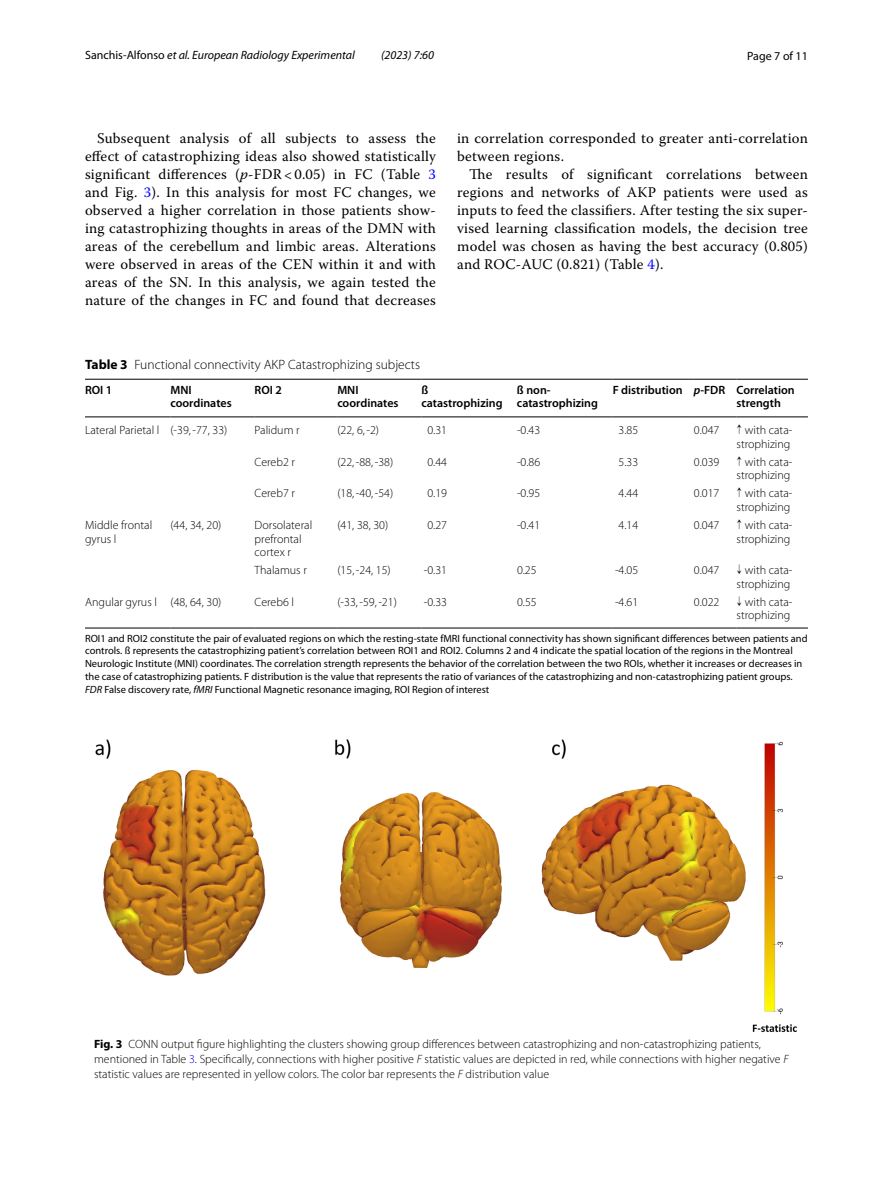
<style>
.page{position:relative;width:893px;height:1187px;background:#fff}
.page>*{position:absolute;margin:0;border:0;box-sizing:border-box;transform-origin:0 0}
.t1{font:14.7px/18px "Warnock Pro";letter-spacing:.015em;color:#000;text-align:justify}
.t2{font:300 13.5px "Myriad Pro";color:#000}
.t3{font:300 12px/13.5px "Myriad Pro";color:#000}
.t4{font:600 12px/13.5px "Myriad Pro";color:#000}
.t5{font:italic 12px "Myriad Pro";color:#000}
.t6{font:12px "Myriad Pro";color:#000}
.t7{font:10.5px/12.8px "Myriad Pro";color:#000}
.s1{font-style:normal}
.s2{font-style:italic}
.s3{color:#00f}
.s4{font-weight:700}
.s5{font-family:"Code 2000";font-weight:400}
</style>
<div class="page">
<hr style="left:85px;top:379px;width:85px;height:1px;background:#000">
<hr style="left:85px;top:416px;width:85px;height:1px;background:#000">
<hr style="left:170px;top:379px;width:85px;height:1px;background:#000">
<hr style="left:170px;top:416px;width:85px;height:1px;background:#000">
<hr style="left:255px;top:379px;width:82px;height:1px;background:#000">
<hr style="left:255px;top:416px;width:82px;height:1px;background:#000">
<hr style="left:337px;top:379px;width:84px;height:1px;background:#000">
<hr style="left:337px;top:416px;width:84px;height:1px;background:#000">
<hr style="left:421px;top:379px;width:96px;height:1px;background:#000">
<hr style="left:421px;top:416px;width:96px;height:1px;background:#000">
<hr style="left:517px;top:379px;width:96px;height:1px;background:#000">
<hr style="left:517px;top:416px;width:96px;height:1px;background:#000">
<hr style="left:613px;top:379px;width:81px;height:1px;background:#000">
<hr style="left:613px;top:416px;width:81px;height:1px;background:#000">
<hr style="left:694px;top:379px;width:42px;height:1px;background:#000">
<hr style="left:694px;top:416px;width:42px;height:1px;background:#000">
<hr style="left:736px;top:379px;width:72px;height:1px;background:#000">
<hr style="left:736px;top:416px;width:72px;height:1px;background:#000">
<hr style="left:85px;top:627px;width:85px;height:1px;background:#000">
<hr style="left:170px;top:627px;width:85px;height:1px;background:#000">
<hr style="left:255px;top:627px;width:82px;height:1px;background:#000">
<hr style="left:337px;top:627px;width:84px;height:1px;background:#000">
<hr style="left:421px;top:627px;width:96px;height:1px;background:#000">
<hr style="left:517px;top:627px;width:96px;height:1px;background:#000">
<hr style="left:613px;top:627px;width:81px;height:1px;background:#000">
<hr style="left:694px;top:627px;width:42px;height:1px;background:#000">
<hr style="left:736px;top:627px;width:72px;height:1px;background:#000">
<img style="left:96px;top:739px;width:701px;height:293px">
<p class="t5" style="left:85px;top:48px;width:271px"><span class="s1">Sanchis‑Alfonso</span> et al. European Radiology Experimental</p>
<p class="t5" style="left:381px;top:48px;width:54px">(2023) 7:60</p>
<p class="t6" style="left:747px;top:48px;width:62px">Page 7 of 11</p>
<p class="t1" style="left:85px;top:128px;width:352px;text-indent:12px">Subsequent analysis of all subjects to assess the effect of catastrophizing ideas also showed statistically significant differences (<span class="s2">p</span>-FDR&lt; 0.05) in FC (Table <span class="s3">3 </span>and Fig. <span class="s3">3</span>). In this analysis for most FC changes, we observed a higher correlation in those patients show&shy;ing catastrophizing thoughts in areas of the DMN with areas of the cerebellum and limbic areas. Alterations were observed in areas of the CEN within it and with areas of the SN. In this analysis, we again tested the nature of the changes in FC and found that decreases</p>
<p class="t1" style="left:457px;top:128px;width:352px">in correlation corresponded to greater anti-correlation between regions.</p>
<p class="t1" style="left:457px;top:164px;width:352px;text-indent:12px">The results of significant correlations between regions and networks of AKP patients were used as inputs to feed the classifiers. After testing the six super&shy;vised learning classification models, the decision tree model was chosen as having the best accuracy (0.805) and ROC-AUC (0.821) (Table <span class="s3">4</span>).</p>
<p class="t2" style="left:85px;top:357px;width:337px"><span class="s4">Table 3</span> Functional connectivity AKP Catastrophizing subjects</p>
<p class="t4" style="left:85px;top:382px;width:29px">ROI 1</p>
<p class="t4" style="left:170px;top:382px;width:63px">MNI coordinates</p>
<p class="t4" style="left:255px;top:382px;width:29px">ROI 2</p>
<p class="t4" style="left:337px;top:382px;width:63px">MNI coordinates</p>
<p class="t4" style="left:422px;top:382px;width:83px">ß catastrophizing</p>
<p class="t4" style="left:517px;top:382px;width:83px">ß non&shy;catastrophizing</p>
<p class="t4" style="left:736px;top:382px;width:60px;text-indent:-124px">F distribution <span class="s2">p</span>-FDR Correlation strength</p>
<p class="t3" style="left:85px;top:423px;width:144px">Lateral Parietal l (-39, -77, 33)</p>
<p class="t3" style="left:255px;top:423px;width:47px">Palidum r</p>
<p class="t3" style="left:337px;top:423px;width:43px">(22, 6, -2)</p>
<p class="t3" style="left:427px;top:423px;width:21px">0.31</p>
<p class="t3" style="left:517px;top:423px;width:25px">-0.43</p>
<p class="t3" style="left:618px;top:423px;width:21px">3.85</p>
<p class="t3" style="left:694px;top:423px;width:27px">0.047</p>
<p class="t3" style="left:736px;top:423px;width:57px"><span class="s5">↑</span> with cata‑ strophizing</p>
<p class="t3" style="left:255px;top:455px;width:42px">Cereb2 r</p>
<p class="t3" style="left:337px;top:455px;width:57px">(22, -88, -38)</p>
<p class="t3" style="left:427px;top:455px;width:21px">0.44</p>
<p class="t3" style="left:517px;top:455px;width:25px">-0.86</p>
<p class="t3" style="left:618px;top:455px;width:21px">5.33</p>
<p class="t3" style="left:694px;top:455px;width:27px">0.039</p>
<p class="t3" style="left:736px;top:455px;width:57px"><span class="s5">↑</span> with cata‑ strophizing</p>
<p class="t3" style="left:255px;top:487px;width:42px">Cereb7 r</p>
<p class="t3" style="left:337px;top:487px;width:57px">(18, -40, -54)</p>
<p class="t3" style="left:427px;top:487px;width:21px">0.19</p>
<p class="t3" style="left:517px;top:487px;width:25px">-0.95</p>
<p class="t3" style="left:618px;top:487px;width:21px">4.44</p>
<p class="t3" style="left:694px;top:487px;width:27px">0.017</p>
<p class="t3" style="left:737px;top:487px;width:57px"><span class="s5">↑</span> with cata‑ strophizing</p>
<p class="t3" style="left:85px;top:518px;width:69px">Middle frontal gyrus l</p>
<p class="t3" style="left:170px;top:518px;width:52px">(44, 34, 20)</p>
<p class="t3" style="left:255px;top:518px;width:59px">Dorsolateral prefrontal cortex r</p>
<p class="t3" style="left:337px;top:518px;width:52px">(41, 38, 30)</p>
<p class="t3" style="left:427px;top:518px;width:21px">0.27</p>
<p class="t3" style="left:517px;top:518px;width:25px">-0.41</p>
<p class="t3" style="left:619px;top:518px;width:21px">4.14</p>
<p class="t3" style="left:694px;top:518px;width:27px">0.047</p>
<p class="t3" style="left:737px;top:518px;width:57px"><span class="s5">↑</span> with cata‑ strophizing</p>
<p class="t3" style="left:255px;top:563px;width:54px">Thalamus r</p>
<p class="t3" style="left:337px;top:563px;width:55px">(15, -24, 15)</p>
<p class="t3" style="left:424px;top:563px;width:25px">-0.31</p>
<p class="t3" style="left:517px;top:563px;width:21px">0.25</p>
<p class="t3" style="left:615px;top:563px;width:25px">-4.05</p>
<p class="t3" style="left:694px;top:563px;width:27px">0.047</p>
<p class="t3" style="left:737px;top:563px;width:57px"><span class="s5">↓</span> with cata‑ strophizing</p>
<p class="t3" style="left:85px;top:595px;width:138px">Angular gyrus l (48, 64, 30)</p>
<p class="t3" style="left:255px;top:595px;width:41px">Cereb6 l</p>
<p class="t3" style="left:337px;top:595px;width:61px">(-33, -59, -21)</p>
<p class="t3" style="left:424px;top:595px;width:25px">-0.33</p>
<p class="t3" style="left:517px;top:595px;width:21px">0.55</p>
<p class="t3" style="left:615px;top:595px;width:25px">-4.61</p>
<p class="t3" style="left:694px;top:595px;width:27px">0.022</p>
<p class="t3" style="left:737px;top:595px;width:57px"><span class="s5">↓</span> with cata‑ strophizing</p>
<p class="t7" style="left:85px;top:631px;width:724px">ROI1 and ROI2 constitute the pair of evaluated regions on which the resting-state fMRI functional connectivity has shown significant differences between patients and controls. ß represents the catastrophizing patient’s correlation between ROI1 and ROI2. Columns 2 and 4 indicate the spatial location of the regions in the Montreal Neurologic Institute (MNI) coordinates. The correlation strength represents the behavior of the correlation between the two ROIs, whether it increases or decreases in the case of catastrophizing patients. F distribution is the value that represents the ratio of variances of the catastrophizing and non-catastrophizing patient groups.<br><span class="s2">FDR</span> False discovery rate, <span class="s2">fMRI</span> Functional Magnetic resonance imaging, ROI Region of interest</p>
<p class="t3" style="left:94px;top:1036px;width:696px;line-height:15px"><span class="s4">Fig. 3</span> CONN output figure highlighting the clusters showing group differences between catastrophizing and non-catastrophizing patients, mentioned in Table <span class="s3">3</span>. Specifically, connections with higher positive <span class="s2">F</span> statistic values are depicted in red, while connections with higher negative <span class="s2">F </span>statistic values are represented in yellow colors. The color bar represents the <span class="s2">F</span> distribution value</p>
</div>
